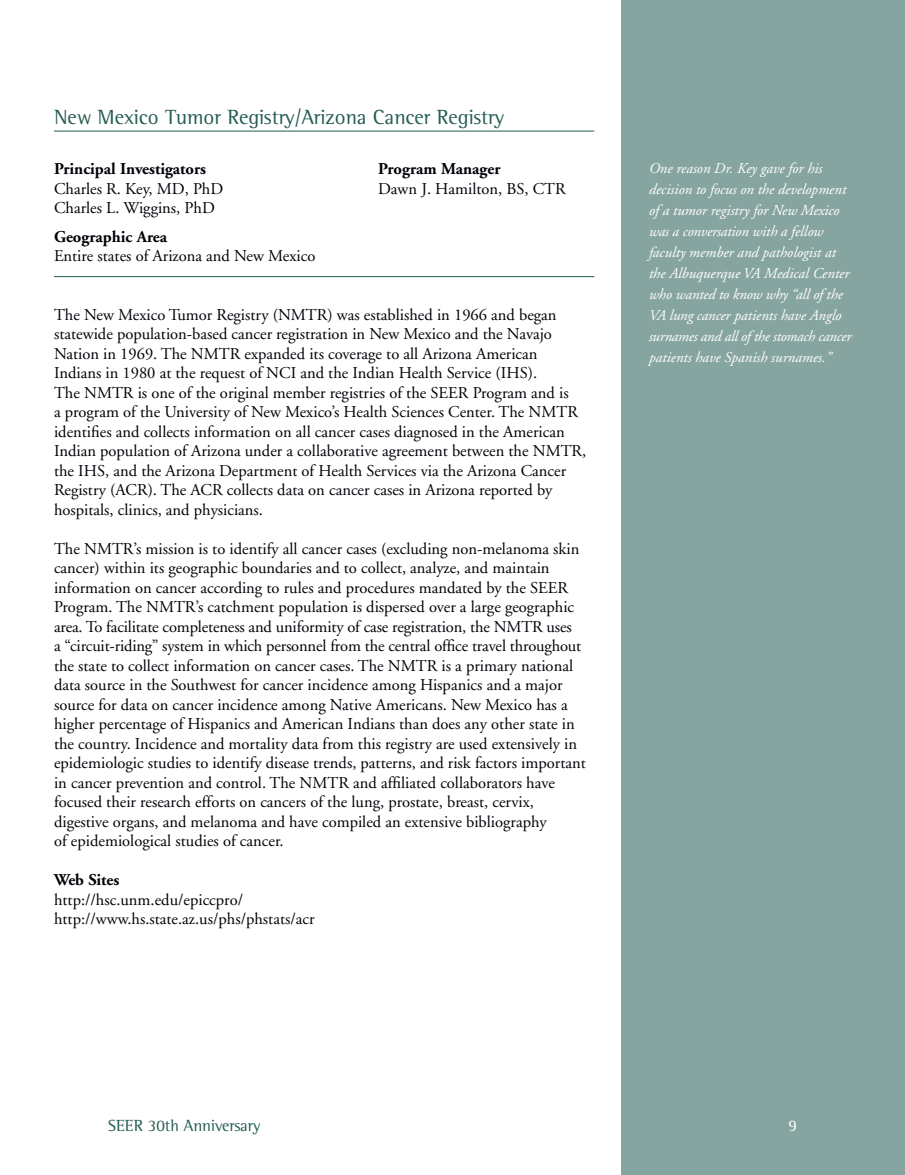
<style>
.page{position:relative;width:905px;height:1175px;background:#fff}
.page>*{position:absolute;margin:0;border:0;box-sizing:border-box;transform-origin:0 0}
.heading{font:21px "Rotis Semi Serif";color:#245c53}
.body{font:16.5px/19.5px "Adobe Garamond";color:#000008}
.body-2{font:700 16.5px "Adobe Garamond";color:#000008}
.t1{font:16.5px "Rotis Semi Serif";color:#245c53}
.t2{font:16.5px "Rotis Semi Serif";color:#fff}
.body-3{font:italic 15px/21px "Adobe Garamond";color:#fff}
</style>
<div class="page">
<div style="left:621px;top:0;width:283px;height:1174px;background:#87a5a0"></div>
<hr style="left:54px;top:131px;width:540px;height:1px;background:#245c53">
<hr style="left:54px;top:276px;width:540px;height:1px;background:#245c53">
<p class="heading" style="left:54px;top:105px;width:451px">New Mexico Tumor Registry/Arizona Cancer Registry</p>
<p class="body-2" style="left:54px;top:160px;width:154px">Principal Investigators</p>
<p class="body-2" style="left:378px;top:160px;width:124px">Program Manager</p>
<p class="body" style="left:54px;top:179px;width:171px">Charles R. Key, MD, PhD</p>
<p class="body" style="left:378px;top:179px;width:189px">Dawn J. Hamilton, BS, CTR</p>
<p class="body" style="left:54px;top:199px;width:162px">Charles L. Wiggins, PhD</p>
<p class="body-2" style="left:54px;top:227px;width:114px">Geographic Area</p>
<p class="body" style="left:54px;top:247px;width:263px">Entire states of Arizona and New Mexico</p>
<p class="body" style="left:54px;top:305px;width:534px">The New Mexico Tumor Registry (NMTR) was established in 1966 and began statewide population-based cancer registration in New Mexico and the Navajo Nation in 1969. The NMTR expanded its coverage to all Arizona American Indians in 1980 at the request of NCI and the Indian Health Service (IHS).<br>The NMTR is one of the original member registries of the SEER Program and is<br>a program of the University of New Mexico’s Health Sciences Center. The NMTR identifies and collects information on all cancer cases diagnosed in the American Indian population of Arizona under a collaborative agreement between the NMTR, the IHS, and the Arizona Department of Health Services via the Arizona Cancer Registry (ACR). The ACR collects data on cancer cases in Arizona reported by hospitals, clinics, and physicians.</p>
<p class="body" style="left:54px;top:539px;width:527px">The NMTR’s mission is to identify all cancer cases (excluding non-melanoma skin cancer) within its geographic boundaries and to collect, analyze, and maintain information on cancer according to rules and procedures mandated by the SEER Program. The NMTR’s catchment population is dispersed over a large geographic area. To facilitate completeness and uniformity of case registration, the NMTR uses</p>
<p class="body" style="left:54px;top:637px;width:533px">a “circuit-riding” system in which personnel from the central office travel throughout the state to collect information on cancer cases. The NMTR is a primary national data source in the Southwest for cancer incidence among Hispanics and a major source for data on cancer incidence among Native Americans. New Mexico has a higher percentage of Hispanics and American Indians than does any other state in the country. Incidence and mortality data from this registry are used extensively in epidemiologic studies to identify disease trends, patterns, and risk factors important in cancer prevention and control. The NMTR and affiliated collaborators have focused their research efforts on cancers of the lung, prostate, breast, cervix,</p>
<p class="body" style="left:54px;top:812px;width:494px">digestive organs, and melanoma and have compiled an extensive bibliography</p>
<p class="body" style="left:54px;top:832px;width:231px">of epidemiological studies of cancer.</p>
<p class="body-2" style="left:54px;top:871px;width:67px">Web Sites</p>
<p class="body" style="left:54px;top:890px;width:190px">http://hsc.unm.edu/epiccpro/</p>
<p class="body" style="left:54px;top:910px;width:262px">http://www.hs.state.az.us/phs/phstats/acr</p>
<p class="body-3" style="left:648px;top:158px;width:204px">One reason Dr. Key gave for his decision to focus on the development of a tumor registry for New Mexico was a conversation with a fellow faculty member and pathologist at the Albuquerque VA Medical Center who wanted to know why “all of the VA lung cancer patients have Anglo surnames and all of the stomach cancer patients have Spanish surnames.”</p>
<p class="t1" style="left:108px;top:1116px;width:154px">SEER 30th Anniversary</p>
<p class="t2" style="left:788px;top:1115px;width:10px">9</p>
</div>
